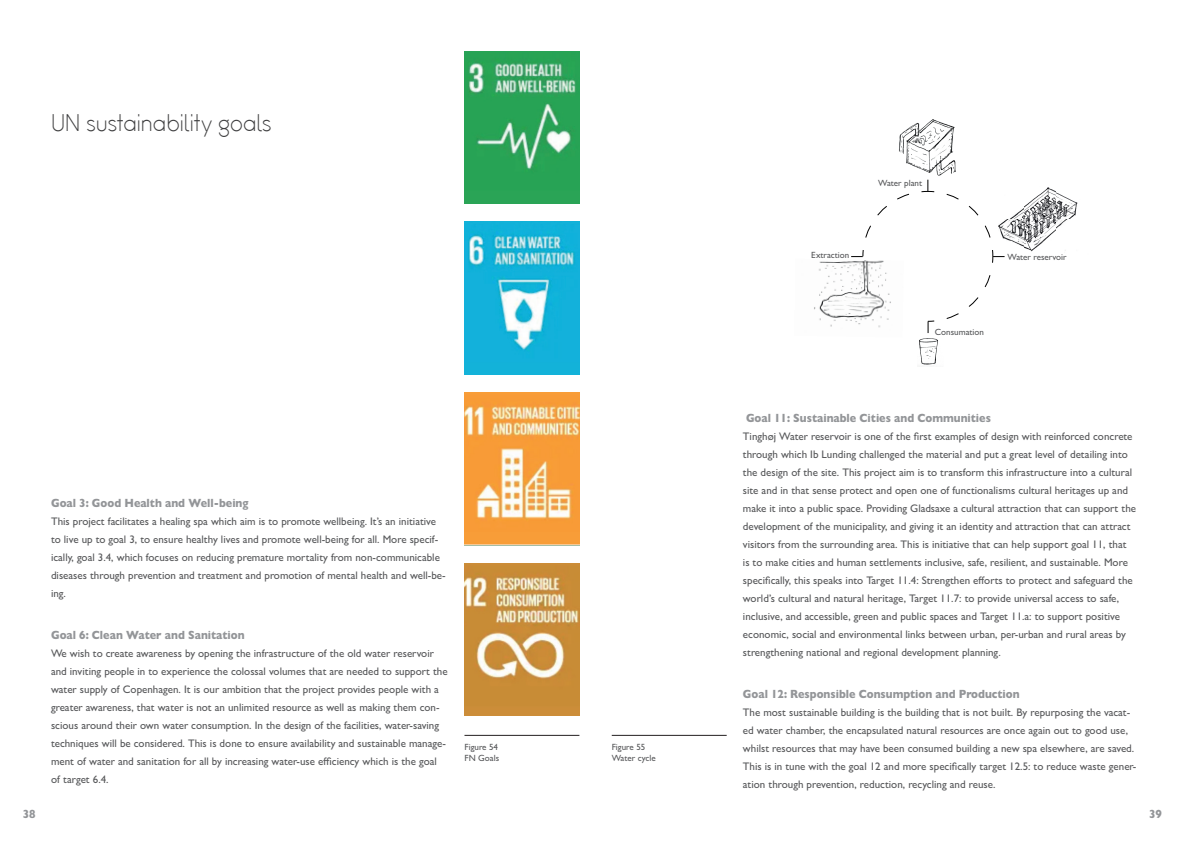
<style>
.page{position:relative;width:1191px;height:842px;background:#fff}
.page>*{position:absolute;margin:0;border:0;box-sizing:border-box;transform-origin:0 0}
.t1{font:24px "Omega Sans";color:#3e3e3f}
.t2{font:800 12px "Gill Sans";color:#939598;scale:.9 1}
.t3{font:500 11px/18px "Gill Sans";color:#57585a}
.t4{font:500 9px/11px "Gill Sans";color:#57585a}
</style>
<div class="page">
<hr style="left:464px;top:735px;width:115px;height:1px;background:#231f20">
<hr style="left:612px;top:735px;width:114px;height:1px;background:#231f20">
<img style="left:464px;top:51px;width:115px;height:153px">
<img style="left:464px;top:392px;width:115px;height:153px">
<img style="left:464px;top:222px;width:115px;height:152px">
<img style="left:464px;top:563px;width:115px;height:153px">
<img style="left:814px;top:261px;width:37px;height:66px">
<img style="left:899px;top:119px;width:57px;height:57px">
<img style="left:1004px;top:187px;width:74px;height:65px">
<img style="left:919px;top:338px;width:19px;height:27px">
<svg style="left:851px;top:180px;width:153px;height:153px"></svg>
<h1 class="t1" style="left:51px;top:109px;width:222px">UN sustainability goals</h1>
<p class="t2" style="left:51px;top:496px;width:221px">Goal 3: Good Health and Well-being</p>
<p class="t3" style="left:51px;top:512px;width:396px">This project facilitates a healing spa which aim is to promote wellbeing. It’s an initiative to live up to goal 3, to ensure healthy lives and promote well-being for all. More specif&shy;ically, goal 3.4, which focuses on reducing premature mortality from non-communicable diseases through prevention and treatment and promotion of mental health and well-be&shy;ing.</p>
<p class="t2" style="left:51px;top:628px;width:217px">Goal 6: Clean Water and Sanitation</p>
<p class="t3" style="left:51px;top:644px;width:398px">We wish to create awareness by opening the infrastructure of the old water reservoir and inviting people in to experience the colossal volumes that are needed to support the water supply of Copenhagen. It is our ambition that the project provides people with a greater awareness, that water is not an unlimited resource as well as making them con&shy;scious around their own water consumption. In the design of the facilities, water-saving techniques will be considered. This is done to ensure availability and sustainable manage&shy;ment of water and sanitation for all by increasing water-use efficiency which is the goal of target 6.4.</p>
<p class="t4" style="left:464px;top:742px;width:36px">Figure 54<br>FN Goals</p>
<p class="t4" style="left:612px;top:742px;width:45px">Figure 55<br>Water cycle</p>
<p class="t4" style="left:811px;top:249px;width:39px">Extraction</p>
<p class="t4" style="left:878px;top:177px;width:45px">Water plant</p>
<p class="t4" style="left:1007px;top:251px;width:61px">Water reservoir</p>
<p class="t4" style="left:935px;top:326px;width:51px">Consumation</p>
<p class="t2" style="left:746px;top:411px;width:273px">Goal 11: Sustainable Cities and Communities</p>
<p class="t3" style="left:743px;top:427px;width:395px">Tinghøj Water reservoir is one of the first examples of design with reinforced concrete through which Ib Lunding challenged the material and put a great level of detailing into the design of the site. This project aim is to transform this infrastructure into a cultural site and in that sense protect and open one of functionalisms cultural heritages up and make it into a public space. Providing Gladsaxe a cultural attraction that can support the development of the municipality, and giving it an identity and attraction that can attract visitors from the surrounding area. This is initiative that can help support goal 11, that<br>is to make cities and human settlements inclusive, safe, resilient, and sustainable. More specifically, this speaks into Target 11.4: Strengthen efforts to protect and safeguard the world’s cultural and natural heritage, Target 11.7: to provide universal access to safe, inclusive, and accessible, green and public spaces and Target 11.a: to support positive economic, social and environmental links between urban, per-urban and rural areas by strengthening national and regional development planning.</p>
<p class="t2" style="left:743px;top:687px;width:309px">Goal 12: Responsible Consumption and Production</p>
<p class="t3" style="left:743px;top:703px;width:395px">The most sustainable building is the building that is not built. By repurposing the vacat&shy;ed water chamber, the encapsulated natural resources are once again out to good use, whilst resources that may have been consumed building a new spa elsewhere, are saved.<br>This is in tune with the goal 12 and more specifically target 12.5: to reduce waste gener&shy;ation through prevention, reduction, recycling and reuse.</p>
<p class="t2" style="left:23px;top:806px;width:16px">38</p>
<p class="t2" style="left:1149px;top:806px;width:16px">39</p>
</div>
